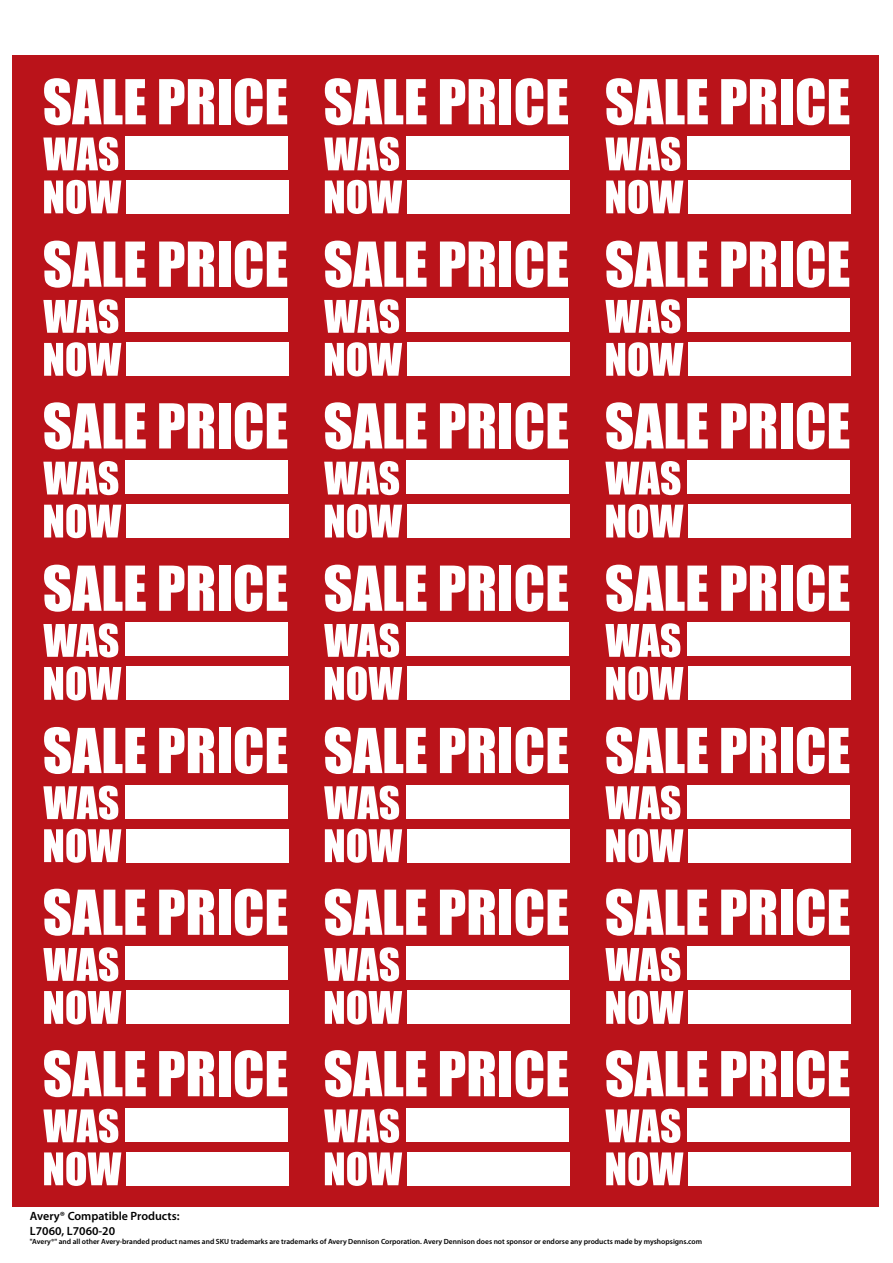
<style>
.page{position:relative;width:893px;height:1263px;background:#fff}
.page>*{position:absolute;margin:0;border:0;box-sizing:border-box;transform-origin:0 0}
.t1{font:57.15px "Impact";color:#fff}
.t2{font:600 12px/14.4px "Myriad Pro";color:#000}
.t3{font:600 7.5px "Myriad Pro";color:#000}
</style>
<div class="page">
<div style="left:12px;top:56px;width:866px;height:1151px;background:#ba131a"></div>
<svg style="left:43px;top:137px;width:75px;height:34px"></svg>
<div style="left:125px;top:136px;width:163px;height:34px;background:#fff"></div>
<div style="left:126px;top:180px;width:163px;height:34px;background:#fff"></div>
<svg style="left:44px;top:180px;width:77px;height:34px"></svg>
<svg style="left:324px;top:137px;width:75px;height:34px"></svg>
<div style="left:406px;top:136px;width:163px;height:34px;background:#fff"></div>
<div style="left:407px;top:180px;width:163px;height:34px;background:#fff"></div>
<svg style="left:325px;top:180px;width:77px;height:34px"></svg>
<svg style="left:605px;top:137px;width:75px;height:34px"></svg>
<div style="left:687px;top:136px;width:163px;height:34px;background:#fff"></div>
<div style="left:688px;top:180px;width:163px;height:34px;background:#fff"></div>
<svg style="left:606px;top:180px;width:77px;height:34px"></svg>
<svg style="left:43px;top:299px;width:75px;height:34px"></svg>
<div style="left:125px;top:299px;width:163px;height:33px;background:#fff"></div>
<div style="left:126px;top:343px;width:163px;height:33px;background:#fff"></div>
<svg style="left:44px;top:342px;width:77px;height:34px"></svg>
<svg style="left:324px;top:299px;width:75px;height:34px"></svg>
<div style="left:406px;top:299px;width:163px;height:33px;background:#fff"></div>
<div style="left:407px;top:343px;width:163px;height:33px;background:#fff"></div>
<svg style="left:325px;top:342px;width:77px;height:34px"></svg>
<svg style="left:605px;top:299px;width:75px;height:34px"></svg>
<div style="left:687px;top:299px;width:163px;height:33px;background:#fff"></div>
<div style="left:688px;top:343px;width:163px;height:33px;background:#fff"></div>
<svg style="left:606px;top:342px;width:77px;height:34px"></svg>
<svg style="left:43px;top:461px;width:75px;height:34px"></svg>
<div style="left:125px;top:460px;width:163px;height:34px;background:#fff"></div>
<div style="left:126px;top:504px;width:163px;height:34px;background:#fff"></div>
<svg style="left:44px;top:504px;width:77px;height:34px"></svg>
<svg style="left:324px;top:461px;width:75px;height:34px"></svg>
<div style="left:406px;top:460px;width:163px;height:34px;background:#fff"></div>
<div style="left:407px;top:504px;width:163px;height:34px;background:#fff"></div>
<svg style="left:325px;top:504px;width:77px;height:34px"></svg>
<svg style="left:605px;top:461px;width:75px;height:34px"></svg>
<div style="left:687px;top:460px;width:163px;height:34px;background:#fff"></div>
<div style="left:688px;top:504px;width:163px;height:34px;background:#fff"></div>
<svg style="left:606px;top:504px;width:77px;height:34px"></svg>
<svg style="left:43px;top:623px;width:75px;height:34px"></svg>
<div style="left:125px;top:623px;width:163px;height:33px;background:#fff"></div>
<div style="left:126px;top:667px;width:163px;height:33px;background:#fff"></div>
<svg style="left:44px;top:666px;width:77px;height:34px"></svg>
<svg style="left:324px;top:623px;width:75px;height:34px"></svg>
<div style="left:406px;top:623px;width:163px;height:33px;background:#fff"></div>
<div style="left:407px;top:667px;width:163px;height:33px;background:#fff"></div>
<svg style="left:325px;top:666px;width:77px;height:34px"></svg>
<svg style="left:605px;top:623px;width:75px;height:34px"></svg>
<div style="left:687px;top:623px;width:163px;height:33px;background:#fff"></div>
<div style="left:688px;top:667px;width:163px;height:33px;background:#fff"></div>
<svg style="left:606px;top:666px;width:77px;height:34px"></svg>
<svg style="left:43px;top:786px;width:75px;height:34px"></svg>
<div style="left:125px;top:785px;width:163px;height:33px;background:#fff"></div>
<div style="left:126px;top:829px;width:163px;height:33px;background:#fff"></div>
<svg style="left:44px;top:828px;width:77px;height:35px"></svg>
<svg style="left:324px;top:786px;width:75px;height:34px"></svg>
<div style="left:406px;top:785px;width:163px;height:33px;background:#fff"></div>
<div style="left:407px;top:829px;width:163px;height:33px;background:#fff"></div>
<svg style="left:325px;top:828px;width:77px;height:35px"></svg>
<svg style="left:605px;top:786px;width:75px;height:34px"></svg>
<div style="left:687px;top:785px;width:163px;height:33px;background:#fff"></div>
<div style="left:688px;top:829px;width:163px;height:33px;background:#fff"></div>
<svg style="left:606px;top:828px;width:77px;height:35px"></svg>
<svg style="left:43px;top:947px;width:75px;height:34px"></svg>
<div style="left:125px;top:947px;width:163px;height:33px;background:#fff"></div>
<div style="left:126px;top:991px;width:163px;height:33px;background:#fff"></div>
<svg style="left:44px;top:990px;width:77px;height:34px"></svg>
<svg style="left:324px;top:947px;width:75px;height:34px"></svg>
<div style="left:406px;top:947px;width:163px;height:33px;background:#fff"></div>
<div style="left:407px;top:991px;width:163px;height:33px;background:#fff"></div>
<svg style="left:325px;top:990px;width:77px;height:34px"></svg>
<svg style="left:605px;top:947px;width:75px;height:34px"></svg>
<div style="left:687px;top:947px;width:163px;height:33px;background:#fff"></div>
<div style="left:688px;top:991px;width:163px;height:33px;background:#fff"></div>
<svg style="left:606px;top:990px;width:77px;height:34px"></svg>
<svg style="left:43px;top:1109px;width:75px;height:34px"></svg>
<div style="left:125px;top:1108px;width:163px;height:33px;background:#fff"></div>
<div style="left:126px;top:1152px;width:163px;height:33px;background:#fff"></div>
<svg style="left:44px;top:1152px;width:77px;height:34px"></svg>
<svg style="left:324px;top:1109px;width:75px;height:34px"></svg>
<div style="left:406px;top:1108px;width:163px;height:33px;background:#fff"></div>
<div style="left:407px;top:1152px;width:163px;height:33px;background:#fff"></div>
<svg style="left:325px;top:1152px;width:77px;height:34px"></svg>
<svg style="left:605px;top:1109px;width:75px;height:34px"></svg>
<div style="left:687px;top:1108px;width:163px;height:33px;background:#fff"></div>
<div style="left:688px;top:1152px;width:163px;height:33px;background:#fff"></div>
<svg style="left:606px;top:1152px;width:77px;height:34px"></svg>
<p class="t1" style="left:43px;top:58px;width:809px">SALE PRICE SALE PRICE SALE PRICE</p>
<p class="t1" style="left:43px;top:220px;width:809px">SALE PRICE SALE PRICE SALE PRICE</p>
<p class="t1" style="left:43px;top:382px;width:809px">SALE PRICE SALE PRICE SALE PRICE</p>
<p class="t1" style="left:43px;top:544px;width:809px">SALE PRICE SALE PRICE SALE PRICE</p>
<p class="t1" style="left:43px;top:706px;width:809px">SALE PRICE SALE PRICE SALE PRICE</p>
<p class="t1" style="left:43px;top:868px;width:809px">SALE PRICE SALE PRICE SALE PRICE</p>
<p class="t1" style="left:43px;top:1029px;width:809px">SALE PRICE SALE PRICE SALE PRICE</p>
<p class="t2" style="left:30px;top:1209px;width:151px">Avery® Compatible Products:<br>L7060, L7060-20</p>
<p class="t3" style="left:30px;top:1236px;width:674px">"Avery®" and all other Avery-branded product names and SKU trademarks are trademarks of Avery Dennison Corporation. Avery Dennison does not sponsor or endorse any products made by myshopsigns.com</p>
</div>
